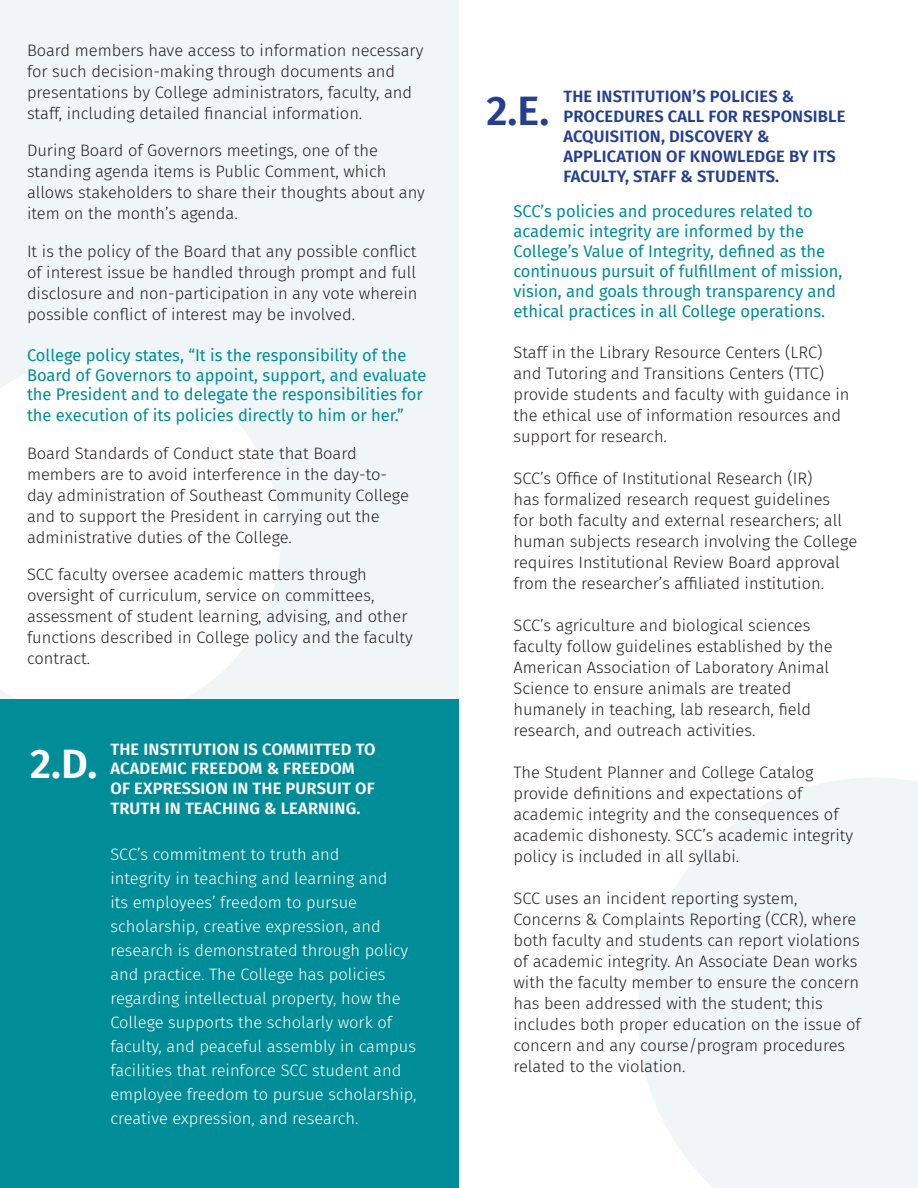
<style>
.page{position:relative;width:918px;height:1188px;background:#fff}
.page>*{position:absolute;margin:0;border:0;box-sizing:border-box;transform-origin:0 0}
.t1{font:600 41.25px "Fira Sans";color:#253f8e}
.t2{font:600 41.25px "Fira Sans";color:#fff}
.t3{font:300 16.5px/21px "Fira Sans";color:#231f20}
.t4{font:16.5px/20.1px "Fira Sans";color:#008d97}
.t5{font:300 16.5px/24px "Fira Sans";color:#fff}
.t6{font:600 16.5px/19.8px "Fira Sans";letter-spacing:.01em;color:#253f8e}
.t7{font:600 16.5px/19.8px "Fira Sans";letter-spacing:.01em;color:#fff}
</style>
<div class="page">
<svg style="left:638px;top:778px;width:280px;height:410px;fill:#f0f6f8"></svg>
<div style="left:0;top:0;width:459px;height:700px;background:#f0f6f8"></div>
<svg style="left:0;top:358px;width:281px;height:342px;fill:#fff"></svg>
<div style="left:0;top:700px;width:459px;height:488px;background:#008d97"></div>
<p class="t3" style="left:27px;top:40px;width:398px">Board members have access to information necessary for such decision-making through documents and presentations by College administrators, faculty, and staff, including detailed financial information.</p>
<p class="t3" style="left:27px;top:140px;width:400px">During Board of Governors meetings, one of the standing agenda items is Public Comment, which allows stakeholders to share their thoughts about any item on the month’s agenda.</p>
<p class="t3" style="left:27px;top:241px;width:392px;text-align:justify">It is the policy of the Board that any possible conflict of interest issue be handled through prompt and full disclosure and non-participation in any vote wherein possible conflict of interest may be involved.</p>
<p class="t4" style="left:27px;top:344px;width:401px">College policy states, “It is the responsibility of the Board of Governors to appoint, support, and evaluate the President and to delegate the responsibilities for the execution of its policies directly to him or her.”</p>
<p class="t3" style="left:27px;top:443px;width:383px">Board Standards of Conduct state that Board members are to avoid interference in the day-to&shy;day administration of Southeast Community College and to support the President in carrying out the administrative duties of the College.</p>
<p class="t3" style="left:27px;top:564px;width:387px">SCC faculty oversee academic matters through oversight of curriculum, service on committees, assessment of student learning, advising, and other functions described in College policy and the faculty contract.</p>
<p class="t2" style="left:30px;top:729px;width:69px">2.D.</p>
<p class="t7" style="left:110px;top:738px;width:267px">THE INSTITUTION IS COMMITTED TO<br>ACADEMIC FREEDOM &amp; FREEDOM<br>OF EXPRESSION IN THE PURSUIT OF<br>TRUTH IN TEACHING &amp; LEARNING.</p>
<p class="t5" style="left:110px;top:842px;width:308px">SCC’s commitment to truth and<br>integrity in teaching and learning and<br>its employees’ freedom to pursue scholarship, creative expression, and research is demonstrated through policy and practice. The College has policies regarding intellectual property, how the College supports the scholarly work of faculty, and peaceful assembly in campus facilities that reinforce SCC student and employee freedom to pursue scholarship, creative expression, and research.</p>
<p class="t1" style="left:486px;top:77px;width:65px">2.E.</p>
<p class="t6" style="left:563px;top:86px;width:284px">THE INSTITUTION’S POLICIES &amp;<br>PROCEDURES CALL FOR RESPONSIBLE<br>ACQUISITION, DISCOVERY &amp;<br>APPLICATION OF KNOWLEDGE BY ITS<br>FACULTY, STAFF &amp; STUDENTS.</p>
<p class="t4" style="left:513px;top:201px;width:331px">SCC’s policies and procedures related to academic integrity are informed by the College’s Value of Integrity, defined as the continuous pursuit of fulfillment of mission, vision, and goals through transparency and ethical practices in all College operations.</p>
<p class="t3" style="left:513px;top:342px;width:338px">Staff in the Library Resource Centers (LRC) and Tutoring and Transitions Centers (TTC) provide students and faculty with guidance in the ethical use of information resources and support for research.</p>
<p class="t3" style="left:513px;top:468px;width:345px">SCC’s Office of Institutional Research (IR)<br>has formalized research request guidelines<br>for both faculty and external researchers; all human subjects research involving the College requires Institutional Review Board approval from the researcher’s affiliated institution.</p>
<p class="t3" style="left:513px;top:615px;width:321px">SCC’s agriculture and biological sciences faculty follow guidelines established by the American Association of Laboratory Animal Science to ensure animals are treated humanely in teaching, lab research, field research, and outreach activities.</p>
<p class="t3" style="left:513px;top:762px;width:341px">The Student Planner and College Catalog provide definitions and expectations of academic integrity and the consequences of academic dishonesty. SCC’s academic integrity policy is included in all syllabi.</p>
<p class="t3" style="left:513px;top:888px;width:349px">SCC uses an incident reporting system, Concerns &amp; Complaints Reporting (CCR), where both faculty and students can report violations of academic integrity. An Associate Dean works with the faculty member to ensure the concern has been addressed with the student; this includes both proper education on the issue of concern and any course/program procedures related to the violation.</p>
</div>
